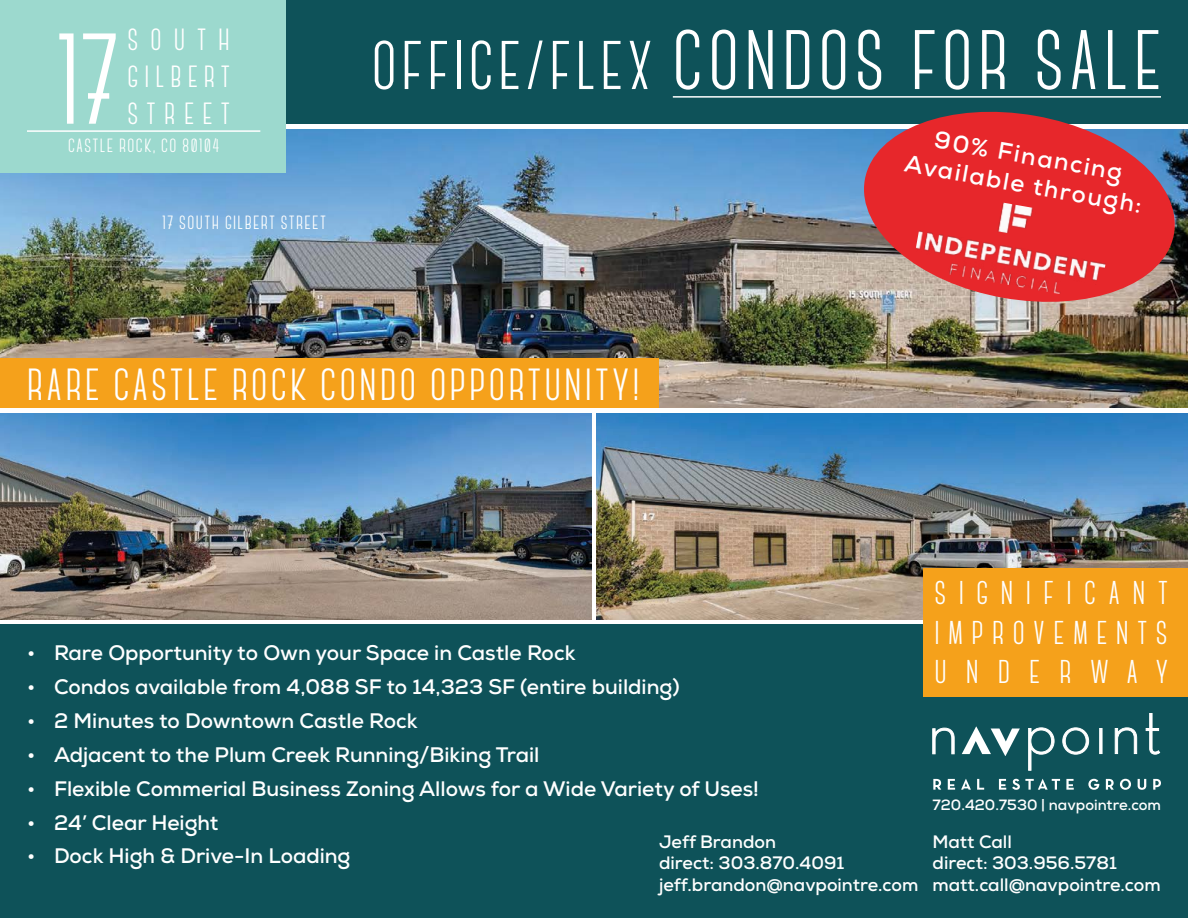
<style>
.page{position:relative;width:1188px;height:918px;background:#fff}
.page>*{position:absolute;margin:0;border:0;box-sizing:border-box;transform-origin:0 0}
.t1{font:700 129px "Canter";color:#fff}
.t2{font:700 84.3px "Canter";letter-spacing:.06em;color:#fff}
.t3{font:700 45px "Canter";letter-spacing:.07em;color:#fff}
.t4{font:700 33px/39.6px "Canter";letter-spacing:.38em;color:#fff;text-align:justify}
.t5{font:700 30.6px/36.8px "Canter";letter-spacing:.28em;color:#fff;text-align:justify}
.t6{font:700 24px/28.8px "Nexa";color:#fff;text-align:center}
.t7{font:700 21px "Nexa";color:#fff}
.t8{font:700 19.2px "Canter";letter-spacing:.08em;color:#fff}
.t9{font:700 18px/21.6px "Nexa";color:#fff}
.t10{font:700 14.85px "Nexa";color:#fff}
.s1{font-size:68.85px}
</style>
<div class="page">
<div style="left:0;top:0;width:1188px;height:124px;background:#0e5259"></div>
<div style="left:0;top:625px;width:1188px;height:293px;background:#0e5259"></div>
<img style="left:0;top:129px;width:1188px;height:279px">
<div style="left:0;top:0;width:285px;height:173px;background:#9cd9ce"></div>
<img style="left:0;top:413px;width:592px;height:206px">
<img style="left:597px;top:413px;width:591px;height:206px">
<hr style="left:27px;top:130px;width:233px;height:2px;background:#fff">
<hr style="left:673px;top:96px;width:488px;height:2px;background:#fff">
<svg style="left:962px;top:727px;width:58px;height:29px"></svg>
<svg style="left:1028px;top:728px;width:26px;height:43px"></svg>
<svg style="left:1062px;top:728px;width:27px;height:27px"></svg>
<hr style="left:1100px;top:728px;width:2px;height:26px;background:#fff">
<svg style="left:1115px;top:728px;width:22px;height:26px"></svg>
<svg style="left:1146px;top:713px;width:14px;height:42px"></svg>
<svg style="left:933px;top:728px;width:22px;height:26px"></svg>
<svg style="left:933px;top:779px;width:8px;height:11px"></svg>
<svg style="left:948px;top:779px;width:7px;height:11px"></svg>
<svg style="left:961px;top:779px;width:10px;height:11px"></svg>
<svg style="left:977px;top:779px;width:7px;height:11px"></svg>
<svg style="left:999px;top:779px;width:7px;height:11px"></svg>
<svg style="left:1012px;top:779px;width:48px;height:11px"></svg>
<svg style="left:1066px;top:779px;width:8px;height:11px"></svg>
<svg style="left:1088px;top:779px;width:11px;height:11px"></svg>
<svg style="left:1106px;top:779px;width:8px;height:11px"></svg>
<svg style="left:1120px;top:779px;width:11px;height:11px"></svg>
<svg style="left:1138px;top:779px;width:8px;height:11px"></svg>
<svg style="left:1153px;top:779px;width:8px;height:11px"></svg>
<div style="left:923px;top:568px;width:265px;height:128px;background:#f5a11b"></div>
<div style="left:0;top:359px;width:658px;height:49px;background:#f5a11b"></div>
<svg style="left:856px;top:111px;width:327px;height:202px;background:#b55157"></svg>
<img style="left:912px;top:189px;width:201px;height:112px">
<h1 class="t1" style="left:57px;top:16px;width:64px">17</h1>
<h3 class="t5" style="left:127px;top:22px;width:104px">SOUTH GILBERT STREET</h3>
<p class="t8" style="left:68px;top:136px;width:152px">CASTLE ROCK, CO 80104</p>
<p class="t8" style="left:162px;top:213px;width:165px">17 SOUTH GILBERT STREET</p>
<h2 class="t2" style="left:372px;top:19px;width:791px"><span class="s1">OFFICE/FLEX</span> CONDOS FOR SALE</h2>
<p class="t6" style="left:913px;top:121px;width:242px;rotate:10deg">90% Financing<br>Available through:</p>
<h3 class="t3" style="left:27px;top:363px;width:614px">RARE CASTLE ROCK CONDO OPPORTUNITY!</h3>
<h3 class="t4" style="left:934px;top:573px;width:235px">SIGNIFICANT IMPROVEMENTS UNDERWAY</h3>
<p class="t7" style="left:27px;top:640px;width:550px">• Rare Opportunity to Own your Space in Castle Rock</p>
<p class="t7" style="left:27px;top:674px;width:654px">• Condos available from 4,088 SF to 14,323 SF (entire building)</p>
<p class="t7" style="left:27px;top:707px;width:392px">• 2 Minutes to Downtown Castle Rock</p>
<p class="t7" style="left:27px;top:741px;width:514px">• Adjacent to the Plum Creek Running/Biking Trail</p>
<p class="t7" style="left:27px;top:775px;width:733px">• Flexible Commerial Business Zoning Allows for a Wide Variety of Uses!</p>
<p class="t7" style="left:27px;top:809px;width:193px">• 24’ Clear Height</p>
<p class="t7" style="left:27px;top:843px;width:325px">• Dock High &amp; Drive-In Loading</p>
<p class="t10" style="left:933px;top:795px;width:230px">720.420.7530 | navpointre.com</p>
<p class="t9" style="left:659px;top:831px;width:261px">Jeff Brandon<br>direct: 303.870.4091 jeff.brandon@navpointre.com</p>
<p class="t9" style="left:933px;top:831px;width:230px">Matt Call<br>direct: 303.956.5781 matt.call@navpointre.com</p>
</div>
